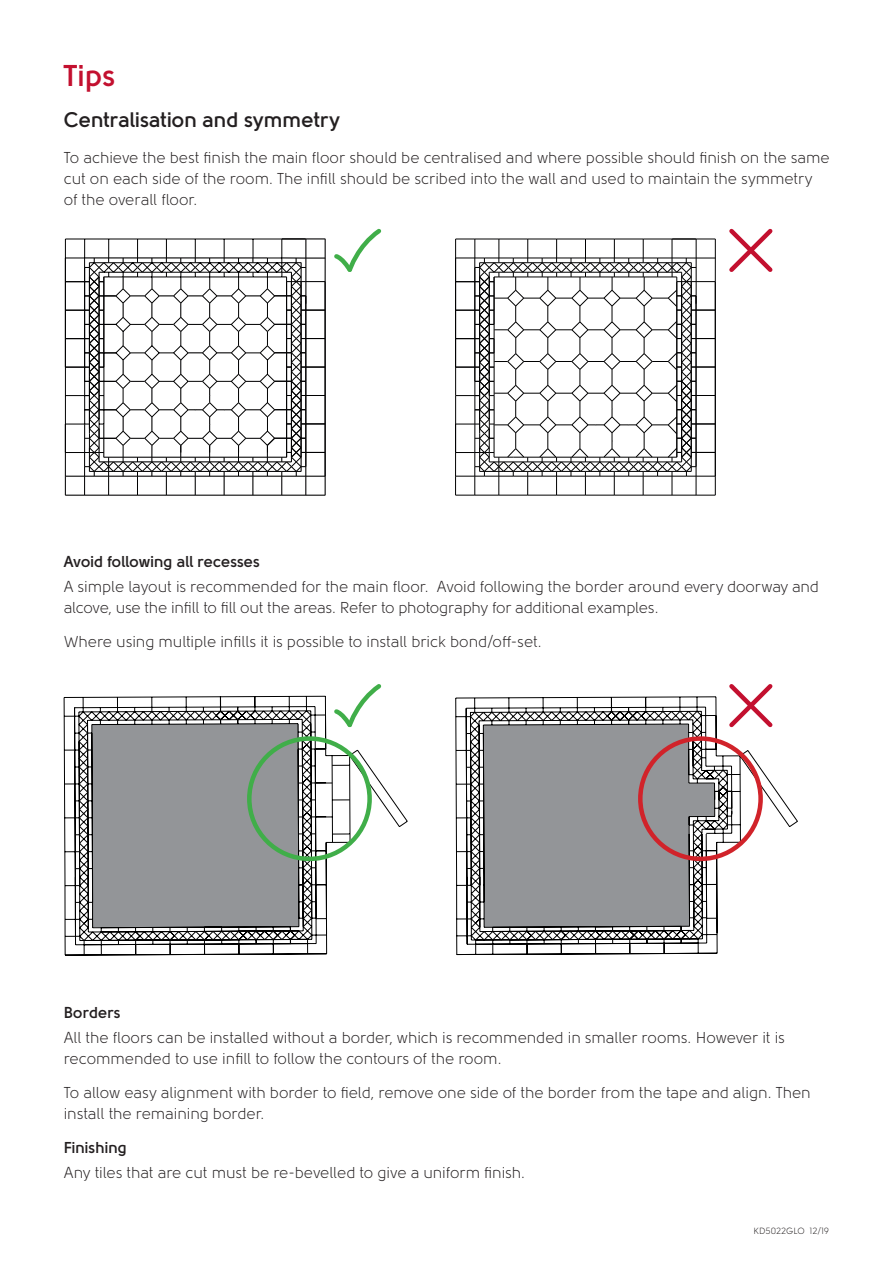
<style>
.page{position:relative;width:893px;height:1263px;background:#fff}
.page>*{position:absolute;margin:0;border:0;box-sizing:border-box;transform-origin:0 0}
.t1{font:700 30px "Solomon";color:#c3102f}
.t2{font:700 21px "Solomon";color:#231f20}
.t3{font:15.75px/21px "Solomon";letter-spacing:-.005em;color:#231f20}
.t4{font:700 15.75px "Solomon";color:#231f20}
.t5{font:9px "Solomon";color:#231f20}
</style>
<div class="page">
<svg style="left:63px;top:696px;width:281px;height:260px"></svg>
<svg style="left:325px;top:740px;width:83px;height:111px"></svg>
<svg style="left:455px;top:696px;width:343px;height:259px"></svg>
<div style="left:247px;top:736px;width:125px;height:125px;border:4px solid #40ae49;border-radius:50%"></div>
<svg style="left:331px;top:684px;width:51px;height:47px"></svg>
<svg style="left:725px;top:684px;width:52px;height:47px"></svg>
<svg style="left:455px;top:239px;width:261px;height:257px"></svg>
<div style="left:638px;top:736px;width:125px;height:125px;border:4px solid #d1232a;border-radius:50%"></div>
<svg style="left:65px;top:228px;width:317px;height:268px"></svg>
<svg style="left:729px;top:228px;width:44px;height:44px"></svg>
<h1 class="t1" style="left:64px;top:58px;width:53px">Tips</h1>
<h2 class="t2" style="left:64px;top:107px;width:278px">Centralisation and symmetry</h2>
<p class="t3" style="left:64px;top:147px;width:767px">To achieve the best finish the main floor should be centralised and where possible should finish on the same cut on each side of the room. The infill should be scribed into the wall and used to maintain the symmetry of the overall floor.</p>
<p class="t4" style="left:64px;top:552px;width:198px">Avoid following all recesses</p>
<p class="t3" style="left:64px;top:576px;width:757px">A simple layout is recommended for the main floor. Avoid following the border around every doorway and alcove, use the infill to fill out the areas. Refer to photography for additional examples.</p>
<p class="t3" style="left:64px;top:631px;width:479px">Where using multiple infills it is possible to install brick bond/off-set.</p>
<p class="t4" style="left:64px;top:1003px;width:58px">Borders</p>
<p class="t3" style="left:64px;top:1027px;width:723px">All the floors can be installed without a border, which is recommended in smaller rooms. However it is recommended to use infill to follow the contours of the room.</p>
<p class="t3" style="left:64px;top:1082px;width:748px">To allow easy alignment with border to field, remove one side of the border from the tape and align. Then install the remaining border.</p>
<p class="t4" style="left:64px;top:1138px;width:65px">Finishing</p>
<p class="t3" style="left:64px;top:1162px;width:463px">Any tiles that are cut must be re-bevelled to give a uniform finish.</p>
<p class="t5" style="left:754px;top:1226px;width:77px">KD5022GLO 12/19</p>
</div>
